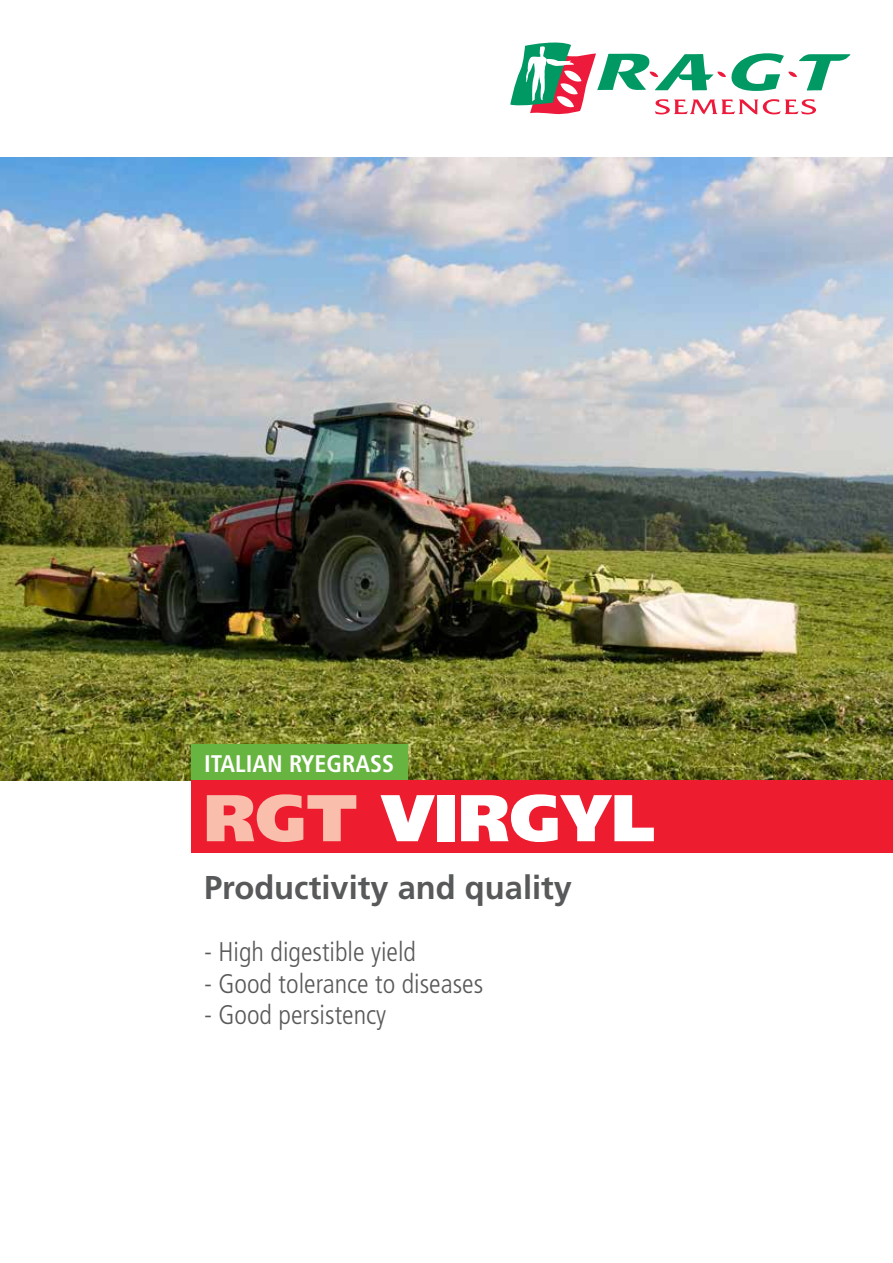
<style>
.page{position:relative;width:893px;height:1263px;background:#fff}
.page>*{position:absolute;margin:0;border:0;box-sizing:border-box;transform-origin:0 0}
.t1{font:900 66px "Frutiger LT Std";color:#fff}
.t2{font:700 33px "Frutiger LT Std";color:#58595b}
.t3{font:300 condensed 27px "Frutiger LT Std";color:#58595b}
.t4{font:700 condensed 24px "Frutiger LT Std";color:#fff}
.s1{color:#fabeac}
</style>
<div class="page">
<svg style="left:510px;top:43px;width:340px;height:72px"></svg>
<img style="left:0;top:157px;width:893px;height:623px">
<div style="left:191px;top:744px;width:217px;height:36px;background:#68b440"></div>
<div style="left:191px;top:780px;width:702px;height:73px;background:#ed1c2e"></div>
<p class="t4" style="left:204px;top:749px;width:191px">ITALIAN RYEGRASS</p>
<h1 class="t1" style="left:204px;top:778px;width:453px"><span class="s1">RGT</span> VIRGYL</h1>
<p class="t2" style="left:204px;top:868px;width:369px">Productivity and quality</p>
<p class="t3" style="left:204px;top:937px;width:214px">- High digestible yield</p>
<p class="t3" style="left:204px;top:968px;width:281px">- Good tolerance to diseases</p>
<p class="t3" style="left:204px;top:1000px;width:184px">- Good persistency</p>
</div>
